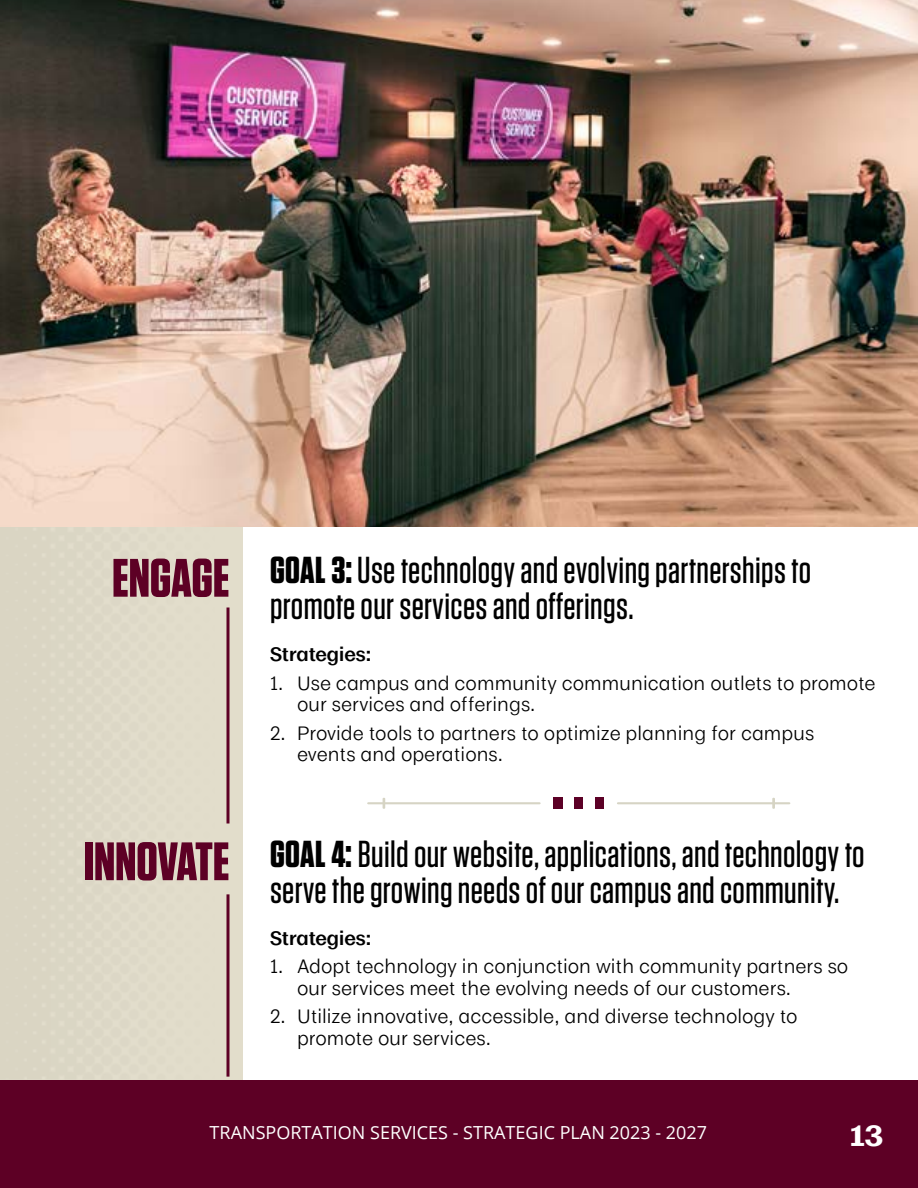
<style>
.page{position:relative;width:918px;height:1188px;background:#fff}
.page>*{position:absolute;margin:0;border:0;box-sizing:border-box;transform-origin:0 0}
.t1{font:700 54px "Tungsten";color:#5d0025}
.t2{font:500 37.5px/36px "Tungsten";letter-spacing:.01em;color:#000}
.t3{font:700 27px "Moriston";color:#fff}
.t4{font:18px/21.6px "Moriston";color:#000}
.t5{font:18px "Open Sans";color:#fff}
.t6{font:600 18px "Moriston";color:#000}
.s1{font-weight:700}
</style>
<div class="page">
<div style="left:0;top:0;width:243px;height:1094px;background:#e2ddcb"></div>
<div style="left:0;top:1080px;width:918px;height:108px;background:#5d0025"></div>
<svg style="left:367px;top:798px;width:174px;height:11px"></svg>
<svg style="left:617px;top:798px;width:173px;height:11px"></svg>
<div style="left:553px;top:798px;width:9px;height:11px;background:#5c0026"></div>
<div style="left:574px;top:798px;width:9px;height:11px;background:#5c0026"></div>
<div style="left:596px;top:798px;width:8px;height:11px;background:#5c0026"></div>
<svg style="left:226px;top:894px;width:4px;height:183px"></svg>
<img style="left:0;top:0;width:918px;height:526px">
<svg style="left:226px;top:608px;width:4px;height:216px"></svg>
<h1 class="t1" style="left:112px;top:549px;width:119px">ENGAGE</h1>
<h1 class="t1" style="left:84px;top:833px;width:147px">INNOVATE</h1>
<h2 class="t2" style="left:270px;top:553px;width:543px"><span class="s1">GOAL 3:</span>Use technology and evolving partnerships to promote our services and offerings.</h2>
<p class="t6" style="left:270px;top:640px;width:103px">Strategies:</p>
<p class="t4" style="left:297px;top:671px;width:580px;text-indent:-27px">1. Use campus and community communication outlets to promote our services and offerings.</p>
<p class="t4" style="left:297px;top:721px;width:519px;text-indent:-27px">2. Provide tools to partners to optimize planning for campus events and operations.</p>
<h2 class="t2" style="left:270px;top:836px;width:596px"><span class="s1">GOAL 4:</span> Build our website, applications, and technology to serve the growing needs of our campus and community.</h2>
<p class="t6" style="left:270px;top:924px;width:103px">Strategies:</p>
<p class="t4" style="left:297px;top:954px;width:553px;text-indent:-27px">1. Adopt technology in conjunction with community partners so our services meet the evolving needs of our customers.</p>
<p class="t4" style="left:297px;top:1004px;width:502px;text-indent:-27px">2. Utilize innovative, accessible, and diverse technology to promote our services.</p>
<p class="t5" style="left:210px;top:1120px;width:499px">TRANSPORTATION SERVICES - STRATEGIC PLAN 2023 - 2027</p>
<h3 class="t3" style="left:850px;top:1114px;width:35px">13</h3>
</div>
